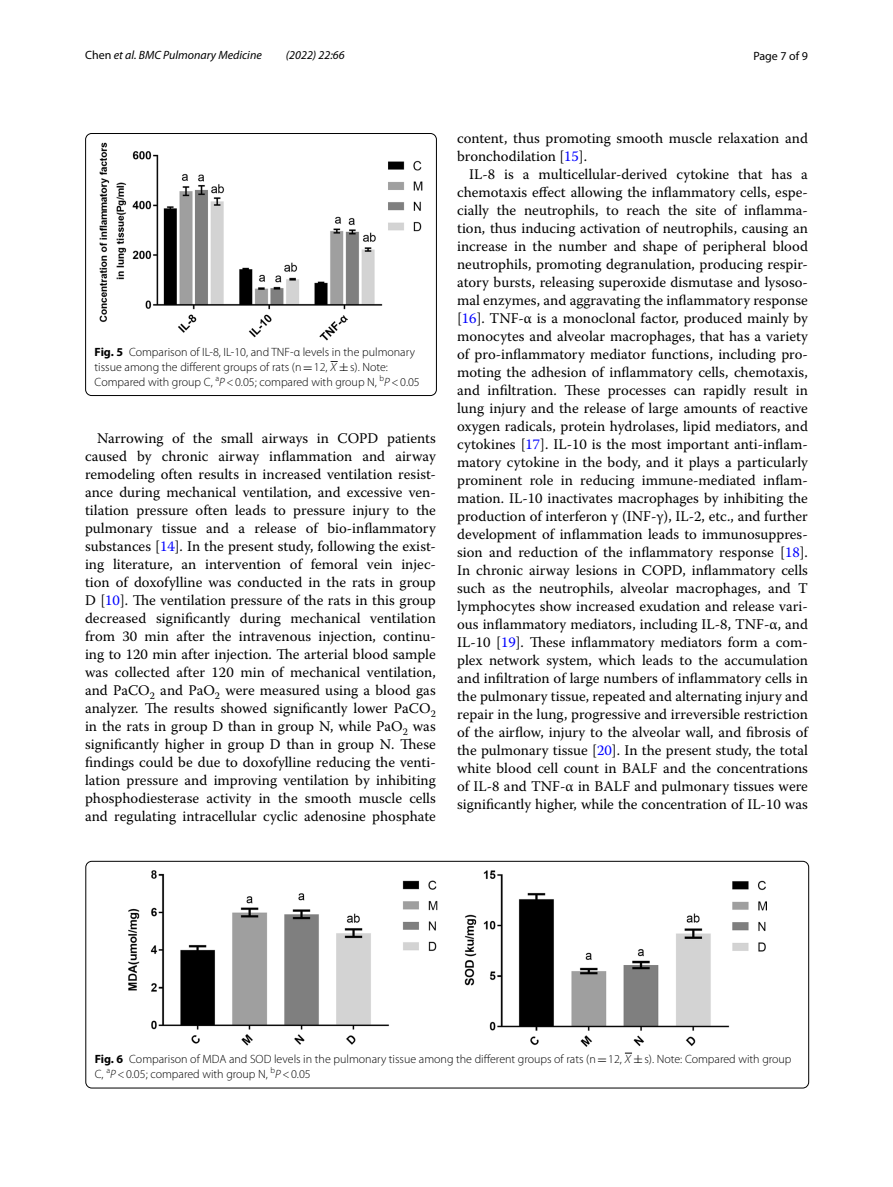
<style>
.page{position:relative;width:893px;height:1187px;background:#fff}
.page>*{position:absolute;margin:0;border:0;box-sizing:border-box;transform-origin:0 0}
.t1{font:14.7px/18px "Warnock Pro";color:#000;text-align:justify}
.t2{font:300 12px/15px "Myriad Pro";color:#000}
.t3{font:italic 12px "Myriad Pro";color:#000}
.t4{font:12px "Myriad Pro";color:#000}
.s1{font-style:normal}
.s2{font-weight:700}
.s3{font-family:"MTSY";font-weight:400}
.s4{font-family:"Myriad Pro Light It 5";font-weight:400}
.s5{font-family:"Myriad Pro Light It 2";font-weight:400}
.s6{color:#00f}
.s7{font-family:"Myriad Pro Light It 6";font-weight:400}
</style>
<div class="page">
<img style="left:99px;top:142px;width:324px;height:199px">
<div style="left:85px;top:133px;width:352px;height:262px;border:1px solid #000;border-radius:6px"></div>
<img style="left:128px;top:870px;width:638px;height:176px">
<div style="left:86px;top:861px;width:723px;height:227px;border:1px solid #000;border-radius:6px"></div>
<p class="t3" style="left:85px;top:48px;width:178px"><span class="s1">Chen</span> et al. BMC Pulmonary Medicine</p>
<p class="t3" style="left:286px;top:48px;width:60px">(2022) 22:66</p>
<p class="t4" style="left:753px;top:48px;width:56px">Page 7 of 9</p>
<p class="t2" style="left:95px;top:345px;width:327px"><span class="s2">Fig. 5</span> Comparison of IL-8, IL-10, and TNF-α levels in the pulmonary tissue among the different groups of rats (n<span class="s3">=</span>12, <span class="s4">X</span> <span class="s3">±</span>s). Note:<br>Compared with group C, <sup>a</sup><span class="s5">P</span>&lt;0.05; compared with group N, <sup>b</sup><span class="s5">P</span>&lt;0.05</p>
<p class="t1" style="left:85px;top:429px;width:352px;text-indent:12px">Narrowing of the small airways in COPD patients caused by chronic airway inflammation and airway remodeling often results in increased ventilation resist&shy;ance during mechanical ventilation, and excessive ven&shy;tilation pressure often leads to pressure injury to the pulmonary tissue and a release of bio-inflammatory substances [<span class="s6">14</span>]. In the present study, following the exist&shy;ing literature, an intervention of femoral vein injec&shy;tion of doxofylline was conducted in the rats in group D [<span class="s6">10</span>]. The ventilation pressure of the rats in this group decreased significantly during mechanical ventilation from 30 min after the intravenous injection, continu&shy;ing to 120 min after injection. The arterial blood sample was collected after 120 min of mechanical ventilation, and PaCO<sub>2</sub> and PaO<sub>2</sub> were measured using a blood gas analyzer. The results showed significantly lower PaCO<sub>2 </sub>in the rats in group D than in group N, while PaO<sub>2</sub> was significantly higher in group D than in group N. These findings could be due to doxofylline reducing the venti&shy;lation pressure and improving ventilation by inhibiting phosphodiesterase activity in the smooth muscle cells and regulating intracellular cyclic adenosine phosphate</p>
<p class="t1" style="left:457px;top:128px;width:352px">content, thus promoting smooth muscle relaxation and bronchodilation [<span class="s6">15</span>].</p>
<p class="t1" style="left:457px;top:164px;width:352px;text-indent:12px">IL-8 is a multicellular-derived cytokine that has a chemotaxis effect allowing the inflammatory cells, espe&shy;cially the neutrophils, to reach the site of inflamma&shy;tion, thus inducing activation of neutrophils, causing an increase in the number and shape of peripheral blood neutrophils, promoting degranulation, producing respir&shy;atory bursts, releasing superoxide dismutase and lysoso&shy;mal enzymes, and aggravating the inflammatory response [<span class="s6">16</span>]. TNF-α is a monoclonal factor, produced mainly by monocytes and alveolar macrophages, that has a variety of pro-inflammatory mediator functions, including pro&shy;moting the adhesion of inflammatory cells, chemotaxis, and infiltration. These processes can rapidly result in lung injury and the release of large amounts of reactive oxygen radicals, protein hydrolases, lipid mediators, and cytokines [<span class="s6">17</span>]. IL-10 is the most important anti-inflam&shy;matory cytokine in the body, and it plays a particularly prominent role in reducing immune-mediated inflam&shy;mation. IL-10 inactivates macrophages by inhibiting the production of interferon γ (INF-γ), IL-2, etc., and further development of inflammation leads to immunosuppres&shy;sion and reduction of the inflammatory response [<span class="s6">18</span>].<br>In chronic airway lesions in COPD, inflammatory cells such as the neutrophils, alveolar macrophages, and T lymphocytes show increased exudation and release vari&shy;ous inflammatory mediators, including IL-8, TNF-α, and IL-10 [<span class="s6">19</span>]. These inflammatory mediators form a com&shy;plex network system, which leads to the accumulation and infiltration of large numbers of inflammatory cells in the pulmonary tissue, repeated and alternating injury and repair in the lung, progressive and irreversible restriction of the airflow, injury to the alveolar wall, and fibrosis of the pulmonary tissue [<span class="s6">20</span>]. In the present study, the total white blood cell count in BALF and the concentrations of IL-8 and TNF-α in BALF and pulmonary tissues were significantly higher, while the concentration of IL-10 was</p>
<p class="t2" style="left:95px;top:1051px;width:698px"><span class="s2">Fig. 6</span> Comparison of MDA and SOD levels in the pulmonary tissue among the different groups of rats (n<span class="s3">=</span>12, <span class="s7">X</span> <span class="s3">±</span>s). Note: Compared with group<br>C, <sup>a</sup><span class="s5">P</span>&lt;0.05; compared with group N, <sup>b</sup><span class="s5">P</span>&lt;0.05</p>
</div>
